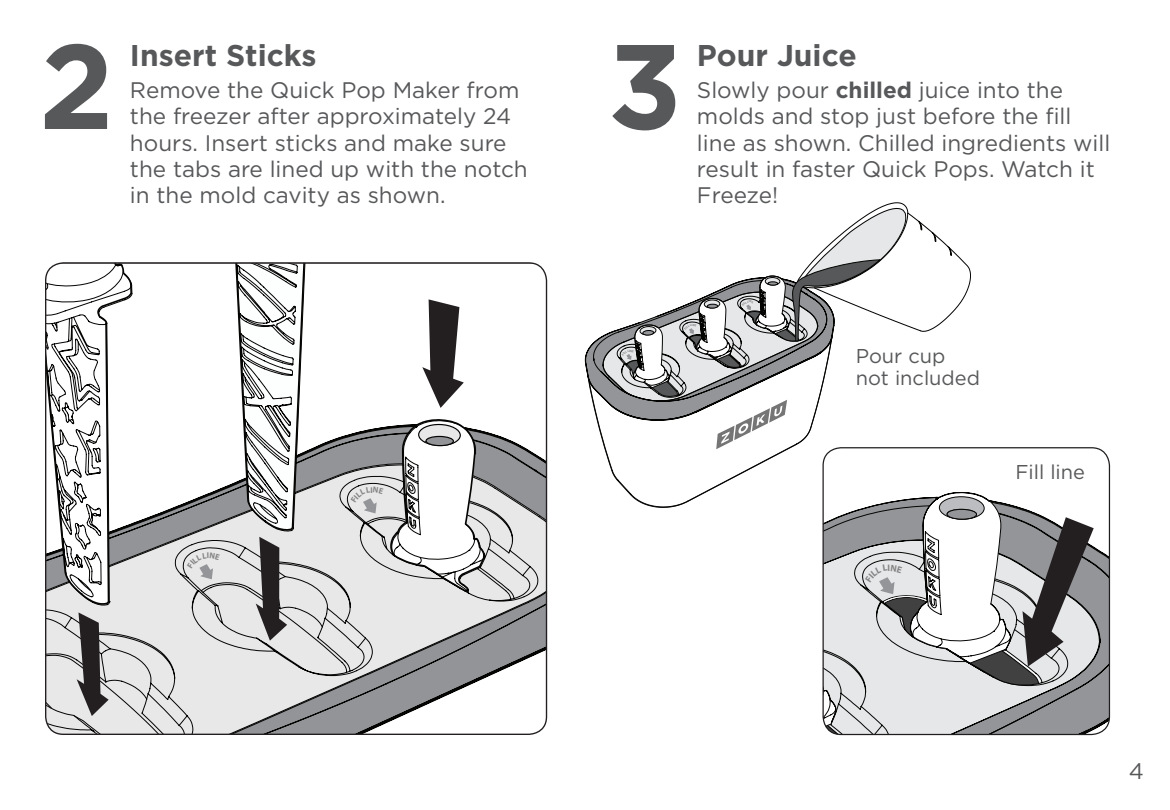
<style>
.page{position:relative;width:1170px;height:810px;background:#fff}
.page>*{position:absolute;margin:0;border:0;box-sizing:border-box;transform-origin:0 0}
.t1{font:700 120px "Gotham";color:#57585a}
.t2{font:700 30px "Gotham";color:#57585a}
.t3{font:22.5px/26.2px "Gotham";color:#57585a}
.t4{font:20px/22.5px "Gotham";color:#57585a}
.s1{font-weight:700}
</style>
<div class="page">
<svg style="left:604px;top:449px;width:228px;height:59px"></svg>
<svg style="left:46px;top:263px;width:501px;height:471px"></svg>
<svg style="left:585px;top:202px;width:386px;height:247px"></svg>
<svg style="left:823px;top:492px;width:286px;height:243px"></svg>
<svg style="left:351px;top:418px;width:135px;height:176px"></svg>
<svg style="left:187px;top:553px;width:33px;height:26px"></svg>
<h1 class="t1" style="left:39px;top:17px;width:76px">2</h1>
<h1 class="t1" style="left:608px;top:17px;width:76px">3</h1>
<h2 class="t2" style="left:130px;top:38px;width:188px">Insert Sticks</h2>
<p class="t3" style="left:130px;top:77px;width:399px">Remove the Quick Pop Maker from the freezer after approximately 24 hours. Insert sticks and make sure the tabs are lined up with the notch in the mold cavity as shown.</p>
<h2 class="t2" style="left:697px;top:38px;width:161px">Pour Juice</h2>
<p class="t3" style="left:697px;top:77px;width:415px">Slowly pour <span class="s1">chilled</span> juice into the molds and stop just before the fill line as shown. Chilled ingredients will result in faster Quick Pops. Watch it<br>Freeze!</p>
<p class="t4" style="left:856px;top:344px;width:126px">Pour cup not included</p>
<p class="t4" style="left:1015px;top:460px;width:71px">Fill line</p>
<p class="t3" style="left:1129px;top:757px;width:17px">4</p>
</div>
